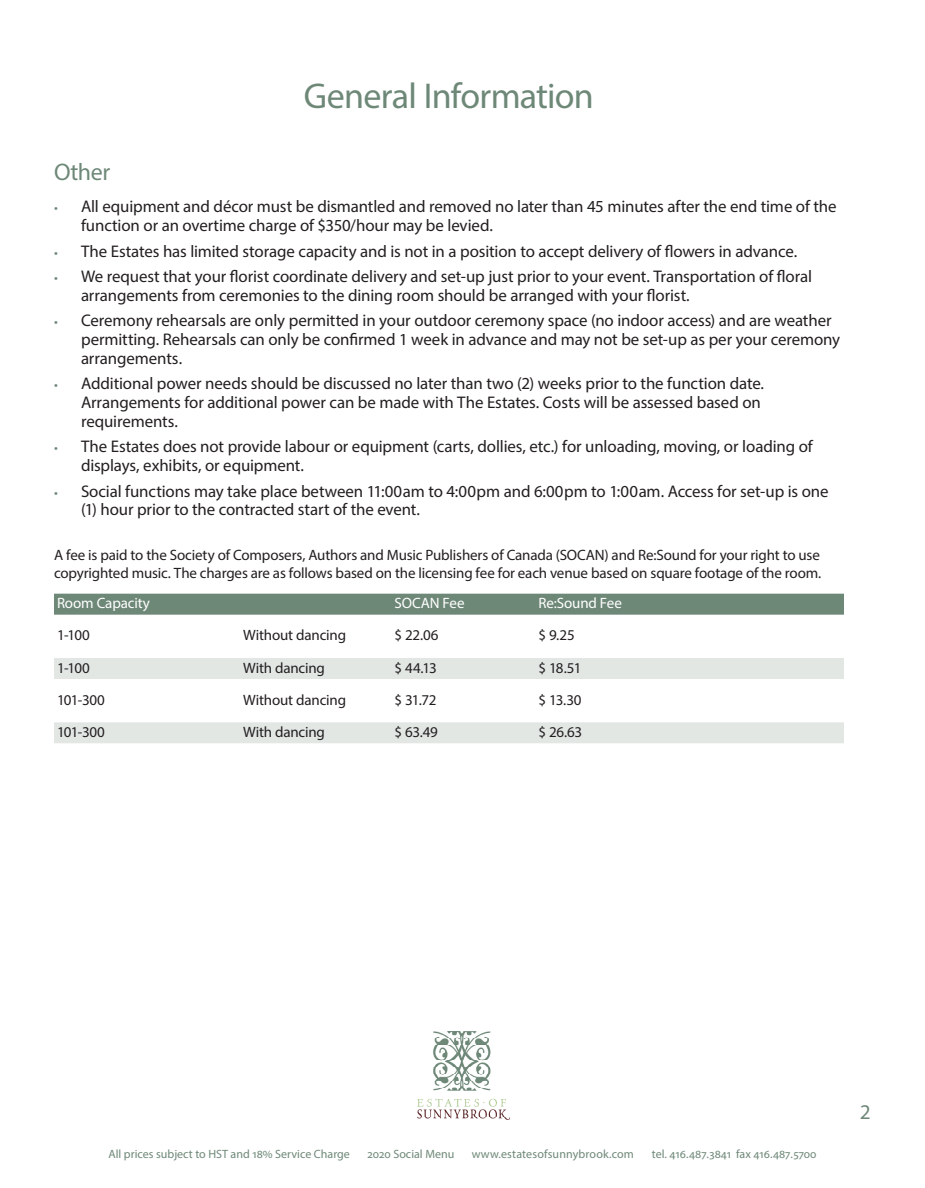
<style>
.page{position:relative;width:925px;height:1188px;background:#fff}
.page>*{position:absolute;margin:0;border:0;box-sizing:border-box;transform-origin:0 0}
.Header_1{font:36px "Myriad Pro";letter-spacing:-.02em;color:#6e8878}
.Subhead_3{font:24px "Myriad Pro";letter-spacing:-.015em;color:#6e8878}
.t1{font:21px "Myriad Pro";color:#6e8878}
.t2{font:16.8px/18.8px "Myriad Pro";letter-spacing:-.005em;color:#231f20}
.Chart_Body{font:15px/18px "Myriad Pro";letter-spacing:-.01em;color:#231f20}
.Chart_Body_Tint{font:15px "Myriad Pro";letter-spacing:-.01em;color:#231f20}
.Chart_Body_Tint-2{font:15px "Myriad Pro";letter-spacing:-.01em;color:#fff}
.t3{font:12px "Myriad Pro";color:#6e8878}
.s1{font-size:13.5px;color:#6e8878}
</style>
<div class="page">
<img style="left:418px;top:1032px;width:92px;height:88px">
<div style="left:54px;top:594px;width:790px;height:21px;background:#6e8878"></div>
<div style="left:54px;top:658px;width:790px;height:21px;background:#e2e7e4"></div>
<div style="left:54px;top:722px;width:790px;height:21px;background:#e2e7e4"></div>
<p class="Header_1" style="left:304px;top:74px;width:291px">General Information</p>
<p class="Subhead_3" style="left:54px;top:157px;width:58px">Other</p>
<p class="t2" style="left:81px;top:197px;width:757px;text-indent:-27px"><span class="s1">•</span> All equipment and décor must be dismantled and removed no later than 45 minutes after the end time of the function or an overtime charge of $350/hour may be levied.</p>
<p class="t2" style="left:54px;top:241px;width:744px"><span class="s1">•</span> The Estates has limited storage capacity and is not in a position to accept delivery of flowers in advance.</p>
<p class="t2" style="left:81px;top:267px;width:732px;text-indent:-27px"><span class="s1">•</span> We request that your florist coordinate delivery and set-up just prior to your event. Transportation of floral arrangements from ceremonies to the dining room should be arranged with your florist.</p>
<p class="t2" style="left:81px;top:311px;width:760px;text-indent:-27px"><span class="s1">•</span> Ceremony rehearsals are only permitted in your outdoor ceremony space (no indoor access) and are weather permitting. Rehearsals can only be confirmed 1 week in advance and may not be set-up as per your ceremony arrangements.</p>
<p class="t2" style="left:81px;top:374px;width:684px;text-indent:-27px"><span class="s1">•</span> Additional power needs should be discussed no later than two (2) weeks prior to the function date.<br>Arrangements for additional power can be made with The Estates. Costs will be assessed based on requirements.</p>
<p class="t2" style="left:81px;top:437px;width:733px;text-indent:-27px"><span class="s1">•</span> The Estates does not provide labour or equipment (carts, dollies, etc.) for unloading, moving, or loading of displays, exhibits, or equipment.</p>
<p class="t2" style="left:81px;top:481px;width:749px;text-indent:-27px"><span class="s1">•</span> Social functions may take place between 11:00am to 4:00pm and 6:00pm to 1:00am. Access for set-up is one (1) hour prior to the contracted start of the event.</p>
<p class="Chart_Body" style="left:54px;top:546px;width:769px">A fee is paid to the Society of Composers, Authors and Music Publishers of Canada (SOCAN) and Re:Sound for your right to use copyrighted music. The charges are as follows based on the licensing fee for each venue based on square footage of the room.</p>
<p class="Chart_Body_Tint-2" style="left:57px;top:594px;width:94px">Room Capacity</p>
<p class="Chart_Body_Tint-2" style="left:394px;top:594px;width:71px">SOCAN Fee</p>
<p class="Chart_Body_Tint-2" style="left:539px;top:594px;width:85px">Re:Sound Fee</p>
<p class="Chart_Body" style="left:57px;top:626px;width:34px">1-100</p>
<p class="Chart_Body" style="left:243px;top:626px;width:104px">Without dancing</p>
<p class="Chart_Body" style="left:394px;top:626px;width:46px">$ 22.06</p>
<p class="Chart_Body" style="left:539px;top:626px;width:38px">$ 9.25</p>
<p class="Chart_Body_Tint" style="left:57px;top:658px;width:34px">1-100</p>
<p class="Chart_Body_Tint" style="left:243px;top:658px;width:83px">With dancing</p>
<p class="Chart_Body_Tint" style="left:394px;top:658px;width:44px">$ 44.13</p>
<p class="Chart_Body_Tint" style="left:539px;top:658px;width:44px">$ 18.51</p>
<p class="Chart_Body" style="left:57px;top:690px;width:49px">101-300</p>
<p class="Chart_Body" style="left:243px;top:690px;width:104px">Without dancing</p>
<p class="Chart_Body" style="left:394px;top:690px;width:44px">$ 31.72</p>
<p class="Chart_Body" style="left:539px;top:690px;width:45px">$ 13.30</p>
<p class="Chart_Body_Tint" style="left:57px;top:723px;width:49px">101-300</p>
<p class="Chart_Body_Tint" style="left:243px;top:723px;width:83px">With dancing</p>
<p class="Chart_Body_Tint" style="left:394px;top:723px;width:45px">$ 63.49</p>
<p class="Chart_Body_Tint" style="left:539px;top:723px;width:45px">$ 26.63</p>
<p class="t3" style="left:108px;top:1146px;width:243px">All prices subject to HST and 18% Service Charge</p>
<p class="t3" style="left:367px;top:1146px;width:88px">2020 Social Menu</p>
<p class="t3" style="left:472px;top:1146px;width:163px">www.estatesofsunnybrook.com</p>
<p class="t3" style="left:652px;top:1146px;width:166px">tel. 416.487.3841 fax 416.487.5700</p>
<p class="t1" style="left:861px;top:1099px;width:11px">2</p>
</div>
